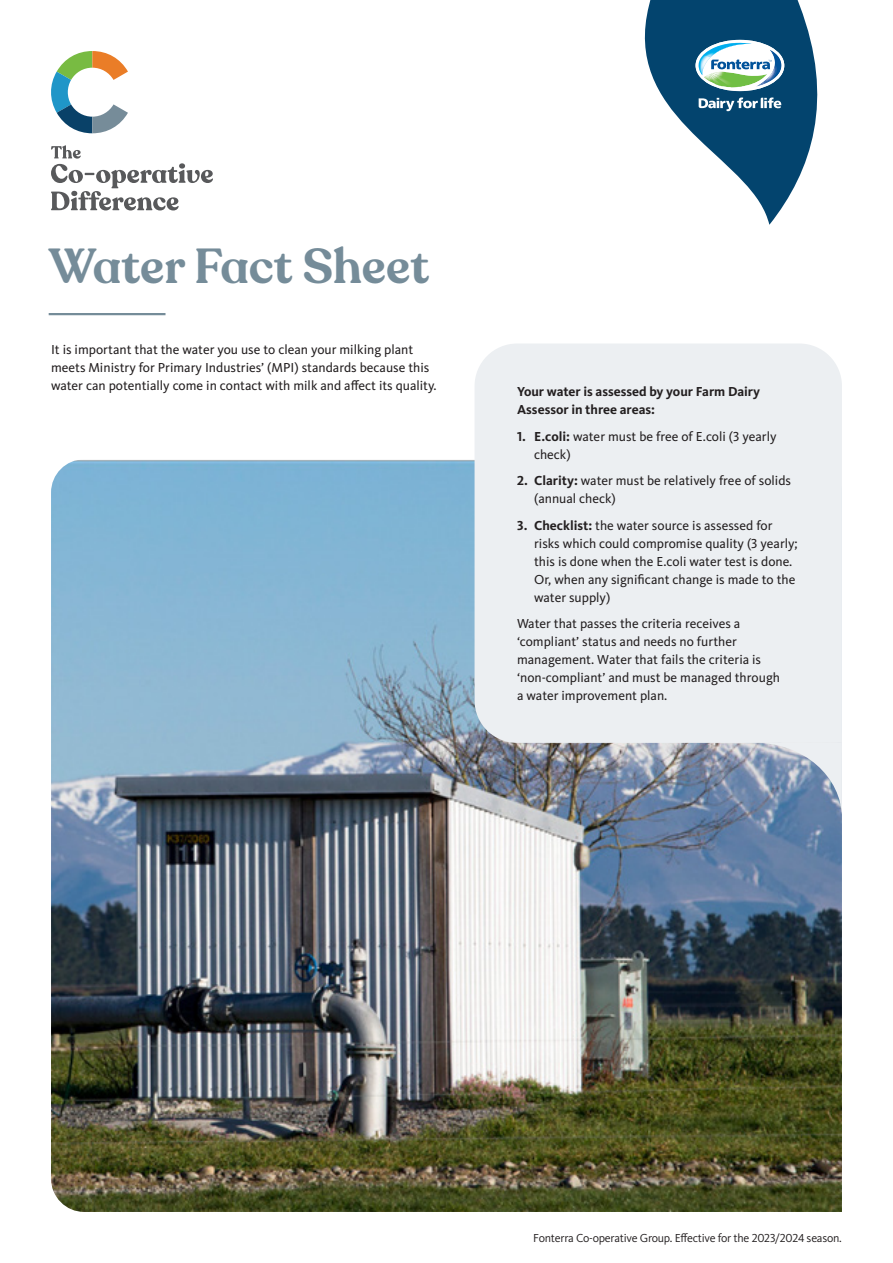
<style>
.page{position:relative;width:893px;height:1263px;background:#fff}
.page>*{position:absolute;margin:0;border:0;box-sizing:border-box;transform-origin:0 0}
.t1{font:600 48.6px "Recoleta Alt";color:#758c99}
.Basic_Body_Copy{font:13.5px/18px "Kievit Pro";color:#231f20}
.Basic_Body_Copy-2{font:700 13.5px/18px "Kievit Pro";color:#231f20}
.t2{font:12px "Kievit Pro";letter-spacing:-.02em;color:#231f20}
.s1{font-weight:700}
</style>
<div class="page">
<svg style="left:645px;top:0;width:172px;height:225px"></svg>
<hr style="left:49px;top:313px;width:116px;height:2px;background:#758c99">
<img style="left:51px;top:459px;width:791px;height:753px">
<div style="left:475px;top:344px;width:367px;height:399px;background:#eceff2"></div>
<svg style="left:755px;top:743px;width:87px;height:75px;background:#93a6bf"></svg>
<svg style="left:51px;top:51px;width:77px;height:82px"></svg>
<svg style="left:51px;top:145px;width:162px;height:65px"></svg>
<p class="t1" style="left:49px;top:236px;width:382px">Water Fact Sheet</p>
<p class="Basic_Body_Copy" style="left:51px;top:340px;width:387px">It is important that the water you use to clean your milking plant meets Ministry for Primary Industries’ (MPI) standards because this water can potentially come in contact with milk and affect its quality.</p>
<p class="Basic_Body_Copy-2" style="left:517px;top:383px;width:245px">Your water is assessed by your Farm Dairy<br>Assessor in three areas:</p>
<p class="Basic_Body_Copy" style="left:534px;top:427px;width:244px;text-indent:-17px"><span class="s1">1. E.coli:</span> water must be free of E.coli (3 yearly check)</p>
<p class="Basic_Body_Copy" style="left:534px;top:472px;width:258px;text-indent:-17px"><span class="s1">2. Clarity:</span> water must be relatively free of solids (annual check)</p>
<p class="Basic_Body_Copy" style="left:534px;top:516px;width:265px;text-indent:-17px"><span class="s1">3. Checklist:</span> the water source is assessed for risks which could compromise quality (3 yearly; this is done when the E.coli water test is done.<br>Or, when any significant change is made to the water supply)</p>
<p class="Basic_Body_Copy" style="left:517px;top:615px;width:264px">Water that passes the criteria receives a ‘compliant’ status and needs no further management. Water that fails the criteria is ‘non-compliant’ and must be managed through a water improvement plan.</p>
<p class="t2" style="left:533px;top:1231px;width:310px">Fonterra Co-operative Group. Effective for the 2023/2024 season.</p>
</div>
